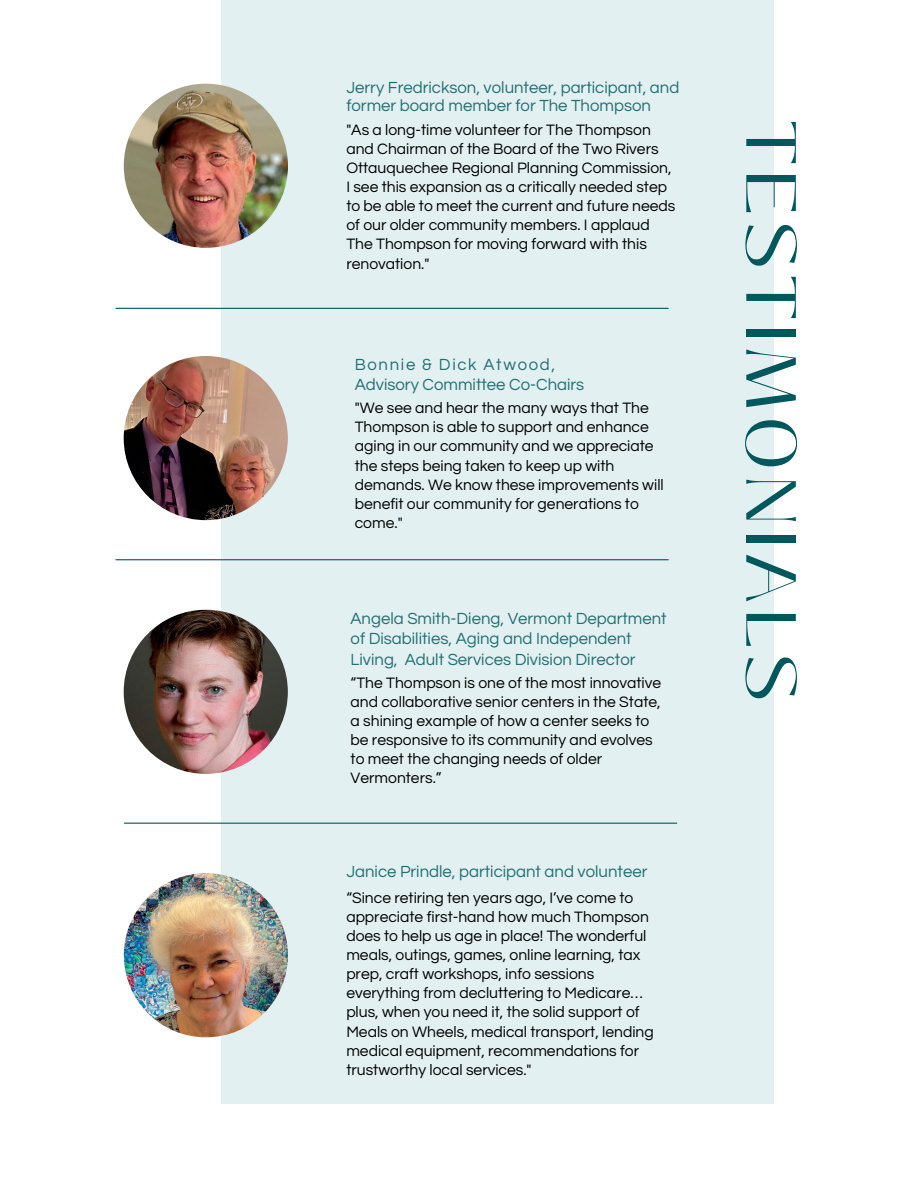
<style>
.page{position:relative;width:918px;height:1188px;background:#fff}
.page>*{position:absolute;margin:0;border:0;box-sizing:border-box;transform-origin:0 0}
.t1{font:70.5px "Black Mango";letter-spacing:.085em;color:#00575c}
.t2{font:16.8px/20.2px "Questrial";color:#00575c}
.t3{font:15.75px/19.2px "Questrial";color:#000}
</style>
<div class="page">
<div style="left:221px;top:0;width:552px;height:1104px;background:#e3f0f1"></div>
<img style="left:124px;top:84px;width:164px;height:164px;border-radius:50%">
<img style="left:124px;top:610px;width:164px;height:164px;border-radius:50%">
<hr style="left:116px;top:308px;width:552px;height:1px;background:#00575c">
<hr style="left:116px;top:559px;width:552px;height:1px;background:#00575c">
<hr style="left:124px;top:823px;width:553px;height:1px;background:#00575c">
<img style="left:124px;top:356px;width:164px;height:164px;border-radius:50%">
<img style="left:124px;top:873px;width:164px;height:164px;border-radius:50%">
<p class="t2" style="left:346px;top:79px;width:334px;line-height:18px">Jerry Fredrickson, volunteer, participant, and former board member for The Thompson</p>
<p class="t3" style="left:346px;top:120px;width:331px">"As a long-time volunteer for The Thompson and Chairman of the Board of the Two Rivers Ottauquechee Regional Planning Commission, I see this expansion as a critically needed step to be able to meet the current and future needs of our older community members. I applaud The Thompson for moving forward with this renovation."</p>
<p class="t2" style="left:355px;top:355px;width:231px">Bonnie &amp; Dick Atwood,<br>Advisory Committee Co-Chairs</p>
<p class="t3" style="left:355px;top:399px;width:310px">"We see and hear the many ways that The Thompson is able to support and enhance aging in our community and we appreciate the steps being taken to keep up with demands. We know these improvements will benefit our community for generations to come."</p>
<p class="t2" style="left:351px;top:609px;width:318px">Angela Smith-Dieng, Vermont Department of Disabilities, Aging and Independent<br>Living, Adult Services Division Director</p>
<p class="t3" style="left:351px;top:673px;width:312px">“The Thompson is one of the most innovative and collaborative senior centers in the State, a shining example of how a center seeks to be responsive to its community and evolves to meet the changing needs of older Vermonters.”</p>
<p class="t2" style="left:346px;top:862px;width:303px">Janice Prindle, participant and volunteer</p>
<p class="t3" style="left:346px;top:888px;width:309px">“Since retiring ten years ago, I’ve come to appreciate first-hand how much Thompson does to help us age in place! The wonderful meals, outings, games, online learning, tax prep, craft workshops, info sessions everything from decluttering to Medicare… plus, when you need it, the solid support of Meals on Wheels, medical transport, lending medical equipment, recommendations for trustworthy local services."</p>
<h1 class="t1" style="left:824px;top:120px;width:583px;rotate:90deg">TESTIMONIALS</h1>
</div>
